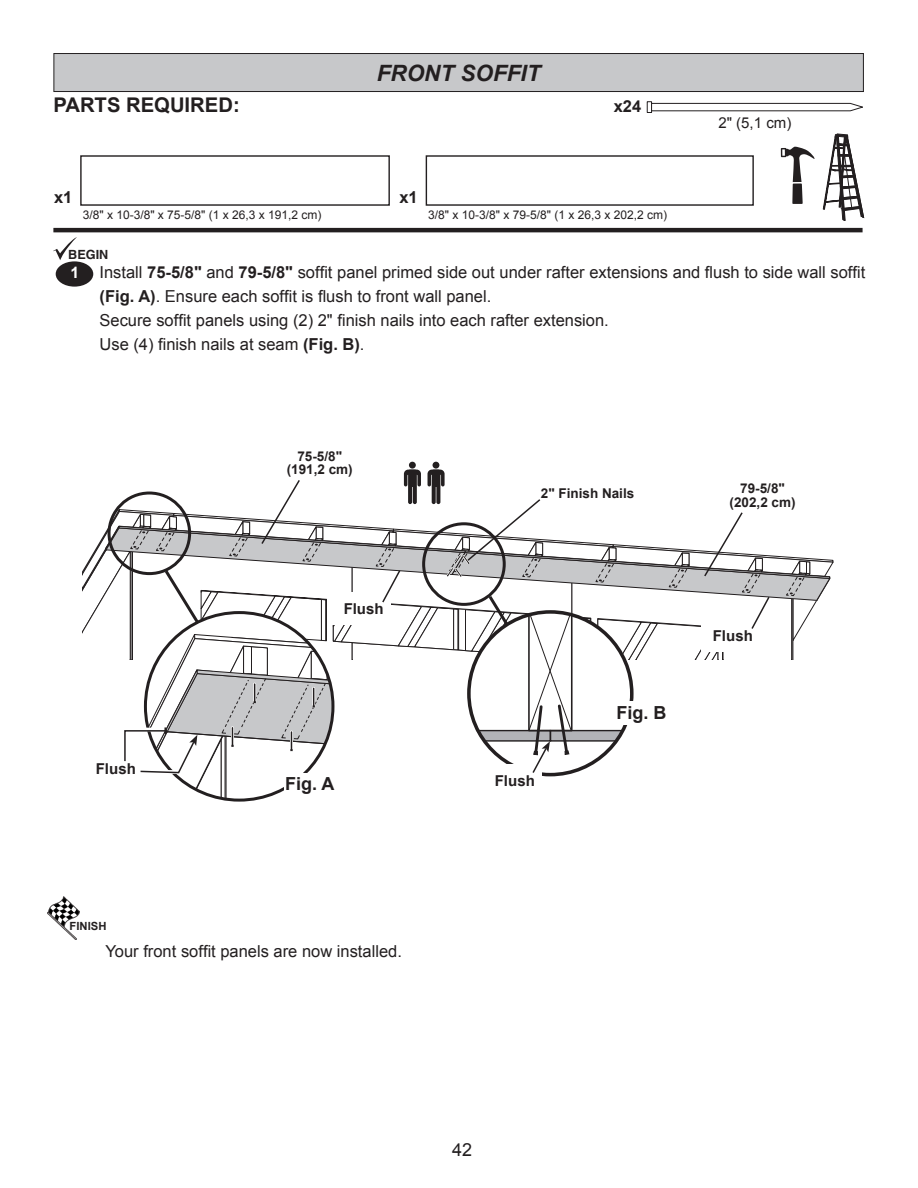
<style>
.page{position:relative;width:918px;height:1188px;background:#fff}
.page>*{position:absolute;margin:0;border:0;box-sizing:border-box;transform-origin:0 0}
.t1{font:italic 700 22.5px "Arial";color:#231f20}
.hhp_fig{font:700 20.25px "Arial";color:#231f20}
.t2{font:700 18px "Arial";color:#231f20}
.t3{font:18px "Arial";color:#231f20}
.t4{font:16.5px/24px "Arial";color:#231f20}
.hhp_fig-2{font:700 16.5px "Arial";color:#231f20}
.t5{font:700 15.75px "Arial";color:#fff}
.t6{font:700 15px "Arial";letter-spacing:.005em;color:#231f20}
.hhp_fig-3{font:15px "Arial";color:#231f20}
.hhp_fig-4{font:700 13.5px "Arial";color:#231f20}
.t7{font:700 12.6px "Helvetica";color:#231f20}
.hhp_fig-5{font:12px "Arial";color:#231f20}
.t8{font:700 11.25px "Arial";color:#231f20}
.s1{font-weight:700}
</style>
<div class="page">
<svg style="left:823px;top:134px;width:41px;height:87px"></svg>
<div style="left:80px;top:155px;width:310px;height:51px;border:1px solid #231f20"></div>
<div style="left:426px;top:155px;width:328px;height:51px;border:1px solid #231f20"></div>
<svg style="left:781px;top:147px;width:34px;height:57px"></svg>
<div style="left:56px;top:261px;width:37px;height:26px;background:#231f20;border-radius:50%"></div>
<div style="left:409px;top:462px;width:7px;height:7px;background:#231f20;border-radius:50%"></div>
<div style="left:433px;top:462px;width:6px;height:7px;background:#231f20;border-radius:50%"></div>
<svg style="left:53px;top:237px;width:24px;height:23px"></svg>
<hr style="left:53px;top:228px;width:810px;height:4px;background:#231f20">
<div style="left:647px;top:101px;width:5px;height:12px;border:1px solid #231f20"></div>
<svg style="left:651px;top:103px;width:212px;height:9px"></svg>
<div style="left:54px;top:54px;width:809px;height:38px;background:#c7c8ca"></div>
<div style="left:54px;top:53px;width:810px;height:39px;border:1px solid #231f20"></div>
<img style="left:48px;top:896px;width:31px;height:44px">
<svg style="left:83px;top:470px;width:751px;height:330px"></svg>
<div style="left:284px;top:773px;width:51px;height:21px;background:#fff"></div>
<p class="t1" style="left:377px;top:58px;width:165px">FRONT SOFFIT</p>
<p class="hhp_fig" style="left:53px;top:91px;width:188px">PARTS REQUIRED:</p>
<p class="hhp_fig-2" style="left:614px;top:95px;width:29px">x24</p>
<p class="hhp_fig-2" style="left:54px;top:186px;width:20px">x1</p>
<p class="hhp_fig-5" style="left:83px;top:207px;width:240px">3/8" x 10-3/8" x 75-5/8" (1 x 26,3 x 191,2 cm)</p>
<p class="t7" style="left:68px;top:247px;width:42px">BEGIN</p>
<p class="hhp_fig-2" style="left:399px;top:186px;width:20px">x1</p>
<p class="hhp_fig-5" style="left:428px;top:207px;width:240px">3/8" x 10-3/8" x 79-5/8" (1 x 26,3 x 202,2 cm)</p>
<p class="hhp_fig-3" style="left:718px;top:113px;width:74px">2" (5,1 cm)</p>
<p class="t5" style="left:70px;top:262px;width:10px">1</p>
<p class="t4" style="left:100px;top:261px;width:767px">Install <span class="s1">75-5/8"</span> and <span class="s1">79-5/8"</span> soffit panel primed side out under rafter extensions and flush to side wall soffit <span class="s1">(Fig. A)</span>. Ensure each soffit is flush to front wall panel.<br>Secure soffit panels using (2) 2" finish nails into each rafter extension.<br>Use (4) finish nails at seam <span class="s1">(Fig. B)</span>.</p>
<p class="t6" style="left:96px;top:759px;width:42px">Flush</p>
<p class="hhp_fig-4" style="left:297px;top:447px;width:46px">75-5/8"</p>
<p class="hhp_fig-4" style="left:287px;top:460px;width:68px">(191,2 cm)</p>
<p class="t6" style="left:344px;top:599px;width:42px">Flush</p>
<p class="hhp_fig-4" style="left:541px;top:484px;width:95px">2" Finish Nails</p>
<p class="t2" style="left:616px;top:701px;width:52px">Fig. B</p>
<p class="t2" style="left:285px;top:771px;width:51px">Fig. A</p>
<p class="t6" style="left:495px;top:771px;width:42px">Flush</p>
<p class="hhp_fig-4" style="left:740px;top:479px;width:46px">79-5/8"</p>
<p class="hhp_fig-4" style="left:730px;top:493px;width:68px">(202,2 cm)</p>
<p class="t6" style="left:713px;top:625px;width:42px">Flush</p>
<p class="t8" style="left:70px;top:918px;width:38px">FINISH</p>
<p class="t4" style="left:105px;top:939px;width:298px">Your front soffit panels are now installed.</p>
<p class="t3" style="left:452px;top:1138px;width:22px">42</p>
</div>
